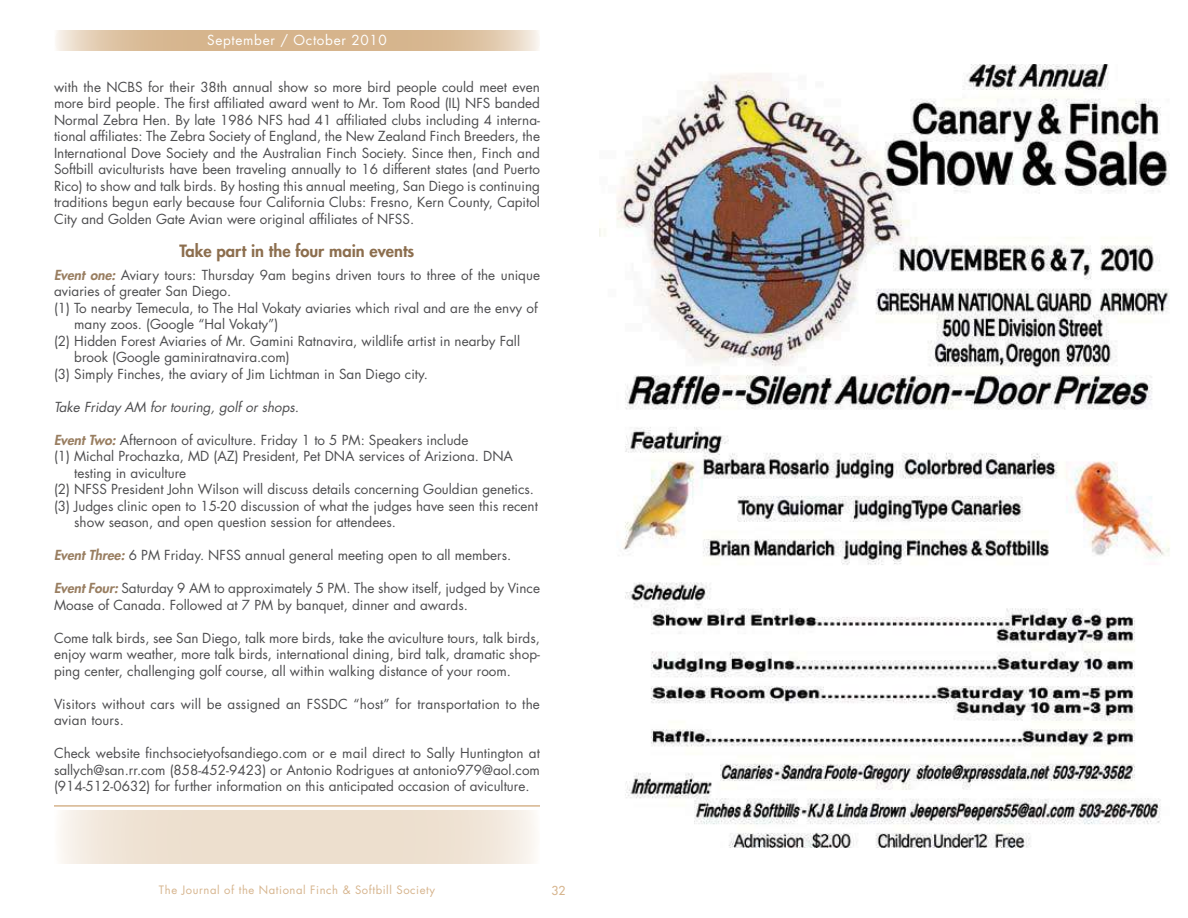
<style>
.page{position:relative;width:1188px;height:918px;background:#fff}
.page>*{position:absolute;margin:0;border:0;box-sizing:border-box;transform-origin:0 0}
.t1{font:800 16.5px "Futura";color:#8c6e4e}
.t2{font:13.5px/16.5px "Futura";color:#4d4d4f;text-align:justify}
.t3{font:italic 13.5px "Futura";color:#4d4d4f}
.t4{font:13.5px "Futura";letter-spacing:.05em;color:#fff}
.t5{font:12px "Futura";color:#d6b48d}
.t6{font:11.25px "Futura";letter-spacing:.05em;color:#d6b48d}
.s1{font-weight:800;font-style:italic;color:#997e61}
</style>
<div class="page">
<svg style="left:56px;top:30px;width:483px;height:20px;background:#dbbe9c"></svg>
<svg style="left:60px;top:811px;width:475px;height:53px;background:#efe2d4"></svg>
<hr style="left:54px;top:805px;width:486px;height:2px;background:#d6b48d">
<img style="left:600px;top:64px;width:570px;height:783px">
<p class="t4" style="left:207px;top:31px;width:181px">September / October 2010</p>
<p class="t2" style="left:54px;top:78px;width:488px">with the NCBS for their 38th annual show so more bird people could meet even more bird people. The first affiliated award went to Mr. Tom Rood (IL) NFS banded Normal Zebra Hen. By late 1986 NFS had 41 affiliated clubs including 4 interna&shy;tional affiliates: The Zebra Society of England, the New Zealand Finch Breeders, the International Dove Society and the Australian Finch Society. Since then, Finch and Softbill aviculturists have been traveling annually to 16 different states (and Puerto Rico) to show and talk birds. By hosting this annual meeting, San Diego is continuing traditions begun early because four California Clubs: Fresno, Kern County, Capitol City and Golden Gate Avian were original affiliates of NFSS.</p>
<p class="t1" style="left:180px;top:239px;width:236px">Take part in the four main events</p>
<p class="t2" style="left:54px;top:266px;width:488px"><span class="s1">Event one:</span> Aviary tours: Thursday 9am begins driven tours to three of the unique</p>
<p class="t2" style="left:54px;top:283px;width:179px">aviaries of greater San Diego.</p>
<p class="t2" style="left:54px;top:299px;width:485px">(1) To nearby Temecula, to The Hal Vokaty aviaries which rival and are the envy of</p>
<p class="t2" style="left:74px;top:316px;width:206px">many zoos. (Google “Hal Vokaty”)</p>
<p class="t2" style="left:54px;top:332px;width:468px">(2) Hidden Forest Aviaries of Mr. Gamini Ratnavira, wildlife artist in nearby Fall</p>
<p class="t2" style="left:74px;top:349px;width:217px">brook (Google gaminiratnavira.com)</p>
<p class="t2" style="left:54px;top:365px;width:375px">(3) Simply Finches, the aviary of Jim Lichtman in San Diego city.</p>
<p class="t3" style="left:54px;top:398px;width:247px">Take Friday AM for touring, golf or shops.</p>
<p class="t2" style="left:54px;top:431px;width:416px"><span class="s1">Event Two:</span> Afternoon of aviculture. Friday 1 to 5 PM: Speakers include</p>
<p class="t2" style="left:54px;top:448px;width:461px">(1) Michal Prochazka, MD (AZ) President, Pet DNA services of Ariziona. DNA</p>
<p class="t2" style="left:74px;top:464px;width:114px">testing in aviculture</p>
<p class="t2" style="left:54px;top:481px;width:482px">(2) NFSS President John Wilson will discuss details concerning Gouldian genetics.</p>
<p class="t2" style="left:54px;top:497px;width:485px">(3) Judges clinic open to 15-20 discussion of what the judges have seen this recent</p>
<p class="t2" style="left:74px;top:514px;width:323px">show season, and open question session for attendees.</p>
<p class="t2" style="left:54px;top:547px;width:459px"><span class="s1">Event Three:</span> 6 PM Friday. NFSS annual general meeting open to all members.</p>
<p class="t2" style="left:54px;top:580px;width:488px"><span class="s1">Event Four:</span> Saturday 9 AM to approximately 5 PM. The show itself, judged by Vince<br>Moase of Canada. Followed at 7 PM by banquet, dinner and awards.</p>
<p class="t2" style="left:54px;top:629px;width:487px">Come talk birds, see San Diego, talk more birds, take the aviculture tours, talk birds, enjoy warm weather, more talk birds, international dining, bird talk, dramatic shop&shy;ping center, challenging golf course, all within walking distance of your room.</p>
<p class="t2" style="left:54px;top:695px;width:487px">Visitors without cars will be assigned an FSSDC “host” for transportation to the avian tours.</p>
<p class="t2" style="left:54px;top:745px;width:487px">Check website finchsocietyofsandiego.com or e mail direct to Sally Huntington at sallych@san.rr.com (858-452-9423) or Antonio Rodrigues at antonio979@aol.com (914-512-0632) for further information on this anticipated occasion of aviculture.</p>
<p class="t6" style="left:159px;top:883px;width:278px">The Journal of the National Finch &amp; Softbill Society</p>
<p class="t5" style="left:552px;top:882px;width:15px">32</p>
</div>
